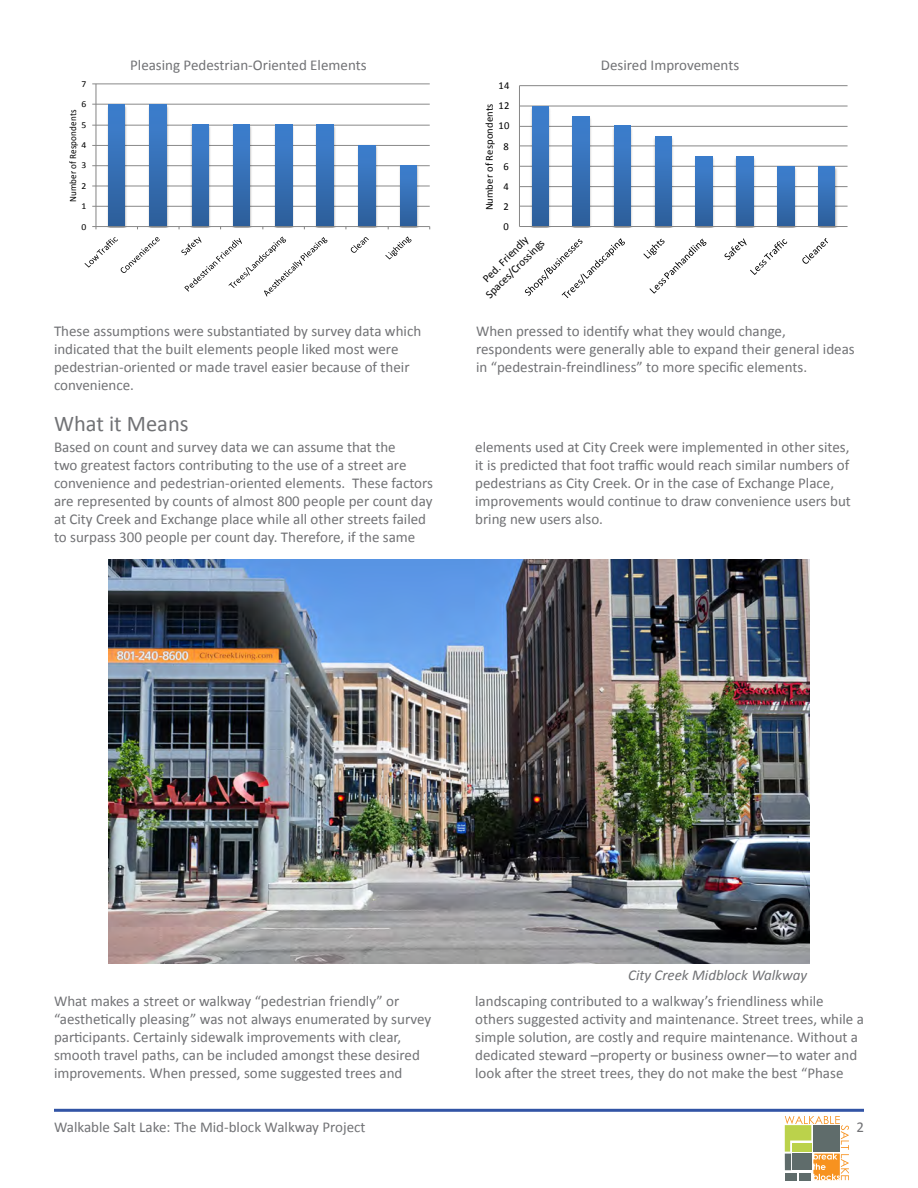
<style>
.page{position:relative;width:918px;height:1188px;background:#fff}
.page>*{position:absolute;margin:0;border:0;box-sizing:border-box;transform-origin:0 0}
.t1{font:22.5px "Calibri";color:#717275}
.t2{font:15px/18px "Calibri";color:#717275}
.t3{font:italic 15px "Calibri";color:#717275}
.t4{font:11.25px/13.5px "Calibri";color:#000;text-align:center}
.t5{font:10.65px "Calibri";letter-spacing:.015em;color:#000}
.t6{font:9.6px "Calibri";letter-spacing:.015em;color:#000;scale:.94 1}
.t7{font:9.15px "Calibri";color:#000;scale:1.06 1}
</style>
<div class="page">
<hr style="left:54px;top:1109px;width:810px;height:3px;background:#3254a5">
<svg style="left:785px;top:1116px;width:64px;height:65px"></svg>
<svg style="left:84px;top:83px;width:347px;height:214px"></svg>
<svg style="left:519px;top:85px;width:329px;height:213px"></svg>
<img style="left:108px;top:560px;width:702px;height:403px">
<p class="t2" style="left:130px;top:55px;width:238px">Pleasing Pedestrian-Oriented Elements</p>
<p class="t2" style="left:601px;top:55px;width:140px">Desired Improvements</p>
<p class="t7" style="left:81px;top:78px;width:6px">7</p>
<p class="t5" style="left:498px;top:79px;width:13px">14</p>
<p class="t7" style="left:81px;top:99px;width:6px">6</p>
<p class="t6" style="left:67px;top:202px;width:99px;rotate:-90deg">Number of Respondents</p>
<p class="t7" style="left:81px;top:119px;width:6px">5</p>
<p class="t7" style="left:81px;top:139px;width:6px">4</p>
<p class="t7" style="left:81px;top:160px;width:6px">3</p>
<p class="t7" style="left:81px;top:180px;width:6px">2</p>
<p class="t7" style="left:81px;top:200px;width:6px">1</p>
<p class="t7" style="left:81px;top:221px;width:6px">0</p>
<p class="t5" style="left:498px;top:99px;width:13px">12</p>
<p class="t5" style="left:482px;top:210px;width:108px;rotate:-90deg">Number of Respondents</p>
<p class="t4" style="left:473px;top:282px;width:80px;rotate:-45deg">Ped. Friendly<br>Spaces/Crossings</p>
<p class="t5" style="left:498px;top:119px;width:13px">10</p>
<p class="t5" style="left:504px;top:139px;width:7px">8</p>
<p class="t5" style="left:504px;top:159px;width:7px">6</p>
<p class="t5" style="left:504px;top:180px;width:7px">4</p>
<p class="t5" style="left:504px;top:200px;width:7px">2</p>
<p class="t5" style="left:504px;top:220px;width:7px">0</p>
<p class="t2" style="left:54px;top:321px;width:369px">These assumptions were substantiated by survey data which indicated that the built elements people liked most were pedestrian-oriented or made travel easier because of their convenience.</p>
<p class="t2" style="left:476px;top:321px;width:380px">When pressed to identify what they would change, respondents were generally able to expand their general ideas in “pedestrain-freindliness” to more specific elements.</p>
<h1 class="t1" style="left:54px;top:409px;width:136px">What it Means</h1>
<p class="t2" style="left:54px;top:438px;width:380px">Based on count and survey data we can assume that the<br>two greatest factors contributing to the use of a street are convenience and pedestrian-oriented elements. These factors are represented by counts of almost 800 people per count day at City Creek and Exchange place while all other streets failed to surpass 300 people per count day. Therefore, if the same</p>
<p class="t2" style="left:475px;top:438px;width:377px">elements used at City Creek were implemented in other sites, it is predicted that foot traffic would reach similar numbers of pedestrians as City Creek. Or in the case of Exchange Place, improvements would continue to draw convenience users but bring new users also.</p>
<p class="t3" style="left:628px;top:965px;width:181px">City Creek Midblock Walkway</p>
<p class="t2" style="left:54px;top:992px;width:379px">What makes a street or walkway “pedestrian friendly” or “aesthetically pleasing” was not always enumerated by survey participants. Certainly sidewalk improvements with clear, smooth travel paths, can be included amongst these desired improvements. When pressed, some suggested trees and</p>
<p class="t2" style="left:475px;top:992px;width:390px">landscaping contributed to a walkway’s friendliness while others suggested activity and maintenance. Street trees, while a simple solution, are costly and require maintenance. Without a dedicated steward –property or business owner—to water and look after the street trees, they do not make the best “Phase</p>
<p class="t2" style="left:54px;top:1117px;width:313px">Walkable Salt Lake: The Mid-block Walkway Project</p>
<p class="t2" style="left:856px;top:1117px;width:9px">2</p>
</div>
